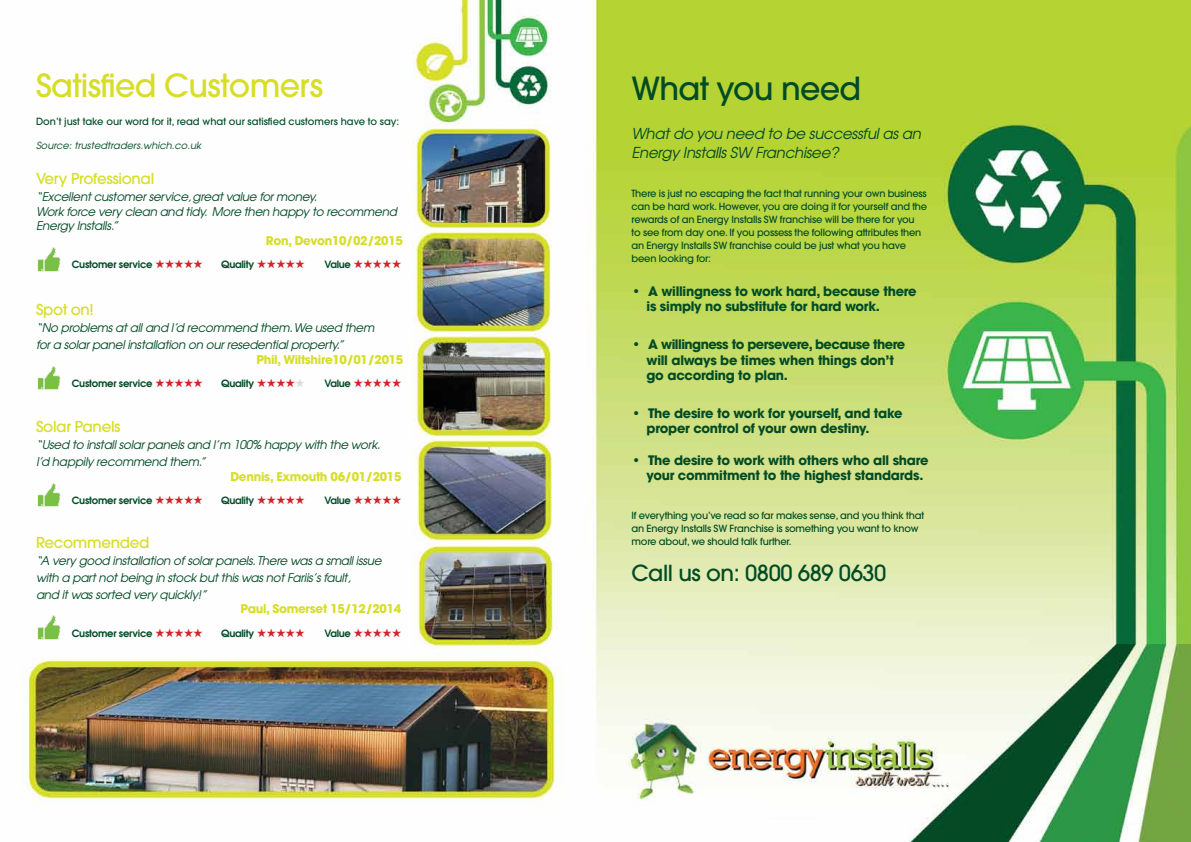
<style>
.page{position:relative;width:1191px;height:842px;background:#fff}
.page>*{position:absolute;margin:0;border:0;box-sizing:border-box;transform-origin:0 0}
.t1{font:500 31.7px "Avant Garde";letter-spacing:-.02em;color:#d6de25}
.t2{font:500 31.7px "Avant Garde";letter-spacing:-.02em;color:#014b25}
.t3{font:500 22px "Avant Garde";letter-spacing:-.02em;color:#014b25}
.t4{font:italic 15px/19px "Avant Garde";letter-spacing:-.02em;color:#014b25}
.t5{font:500 15px "Avant Garde";letter-spacing:-.02em;color:#d6de25}
.t6{font:700 13px/15.6px "Avant Garde";letter-spacing:-.02em;color:#014b25}
.t7{font:italic 12px/17px "Avant Garde";letter-spacing:-.025em;color:#024b26}
.t8{font:700 12px "Avant Garde";letter-spacing:-.025em;color:#d6de29}
.t9{font:600 10px "Avant Garde";letter-spacing:-.025em;color:#024b26}
.t10{font:500 9.9px/13px "Avant Garde";letter-spacing:-.02em;color:#014b25}
.t11{font:500 9.9px "Avant Garde";color:#024b26}
.t12{font:italic 9.9px "Avant Garde";color:#024b26}
.s1{color:#d2232a}
.s2{color:#dadbdc}
</style>
<div class="page">
<img style="left:21px;top:0;width:1170px;height:842px">
<img style="left:33px;top:245px;width:32px;height:31px">
<img style="left:33px;top:363px;width:32px;height:32px">
<img style="left:33px;top:480px;width:32px;height:32px">
<img style="left:33px;top:613px;width:32px;height:31px">
<h1 class="t1" style="left:36px;top:66px;width:288px">Satisfied Customers</h1>
<p class="t11" style="left:36px;top:116px;width:365px">Don’t just take our word for it, read what our satisfied customers have to say:</p>
<p class="t12" style="left:36px;top:140px;width:166px">Source: trustedtraders.which.co.uk</p>
<p class="t5" style="left:36px;top:170px;width:120px">Very Professional</p>
<p class="t7" style="left:36px;top:190px;width:362px;line-height:14.4px">“Excellent customer service, great value for money.<br>Work force very clean and tidy. More then happy to recommend<br>Energy Installs.”</p>
<p class="t8" style="left:266px;top:232px;width:139px">Ron, Devon10/02/2015</p>
<p class="t9" style="left:72px;top:258px;width:133px">Customer service <span class="s1">★</span> <span class="s1">★</span> <span class="s1">★</span> <span class="s1">★</span> <span class="s1">★</span></p>
<p class="t9" style="left:221px;top:258px;width:85px">Quality <span class="s1">★</span> <span class="s1">★</span> <span class="s1">★</span> <span class="s1">★</span> <span class="s1">★</span></p>
<p class="t9" style="left:324px;top:258px;width:78px">Value <span class="s1">★</span> <span class="s1">★</span> <span class="s1">★</span> <span class="s1">★</span> <span class="s1">★</span></p>
<p class="t5" style="left:36px;top:300px;width:59px">Spot on!</p>
<p class="t7" style="left:36px;top:319px;width:340px">“No problems at all and I’d recommend them. We used them for a solar panel installation on our resedential property.”</p>
<p class="t8" style="left:256px;top:351px;width:148px">Phil, Wiltshire10/01/2015</p>
<p class="t9" style="left:72px;top:377px;width:133px">Customer service <span class="s1">★</span> <span class="s1">★</span> <span class="s1">★</span> <span class="s1">★</span> <span class="s1">★</span></p>
<p class="t9" style="left:221px;top:377px;width:85px">Quality <span class="s1">★</span> <span class="s1">★</span> <span class="s1">★</span> <span class="s1">★</span> <span class="s2">★</span></p>
<p class="t9" style="left:324px;top:377px;width:78px">Value <span class="s1">★</span> <span class="s1">★</span> <span class="s1">★</span> <span class="s1">★</span> <span class="s1">★</span></p>
<p class="t5" style="left:36px;top:418px;width:86px">Solar Panels</p>
<p class="t7" style="left:36px;top:436px;width:346px">“Used to install solar panels and I’m 100% happy with the work.<br>I’d happily recommend them.”</p>
<p class="t8" style="left:230px;top:468px;width:173px">Dennis, Exmouth 06/01/2015</p>
<p class="t9" style="left:72px;top:494px;width:133px">Customer service <span class="s1">★</span> <span class="s1">★</span> <span class="s1">★</span> <span class="s1">★</span> <span class="s1">★</span></p>
<p class="t9" style="left:221px;top:494px;width:85px">Quality <span class="s1">★</span> <span class="s1">★</span> <span class="s1">★</span> <span class="s1">★</span> <span class="s1">★</span></p>
<p class="t9" style="left:324px;top:494px;width:78px">Value <span class="s1">★</span> <span class="s1">★</span> <span class="s1">★</span> <span class="s1">★</span> <span class="s1">★</span></p>
<p class="t5" style="left:36px;top:533px;width:115px">Recommended</p>
<p class="t7" style="left:36px;top:552px;width:347px">“A very good installation of solar panels. There was a small issue with a part not being in stock but this was not Fariis’s fault,<br>and it was sorted very quickly!”</p>
<p class="t8" style="left:241px;top:601px;width:162px">Paul, Somerset 15/12/2014</p>
<p class="t9" style="left:72px;top:626px;width:133px">Customer service <span class="s1">★</span> <span class="s1">★</span> <span class="s1">★</span> <span class="s1">★</span> <span class="s1">★</span></p>
<p class="t9" style="left:221px;top:626px;width:85px">Quality <span class="s1">★</span> <span class="s1">★</span> <span class="s1">★</span> <span class="s1">★</span> <span class="s1">★</span></p>
<p class="t9" style="left:324px;top:626px;width:78px">Value <span class="s1">★</span> <span class="s1">★</span> <span class="s1">★</span> <span class="s1">★</span> <span class="s1">★</span></p>
<h1 class="t2" style="left:631px;top:69px;width:231px">What you need</h1>
<p class="t4" style="left:631px;top:124px;width:291px">What do you need to be successful as an<br>Energy Installs SW Franchisee?</p>
<p class="t10" style="left:631px;top:187px;width:297px">There is just no escaping the fact that running your own business can be hard work. However, you are doing it for yourself and the rewards of an Energy Installs SW franchise will be there for you<br>to see from day one. If you possess the following attributes then an Energy Installs SW franchise could be just what you have been looking for:</p>
<p class="t6" style="left:646px;top:283px;width:271px;text-indent:-15px">• A willingness to work hard, because there is simply no substitute for hard work.</p>
<p class="t6" style="left:646px;top:336px;width:260px;text-indent:-15px">• A willingness to persevere, because there will always be times when things don’t go according to plan.</p>
<p class="t6" style="left:646px;top:405px;width:257px;text-indent:-15px">• The desire to work for yourself, and take proper control of your own destiny.</p>
<p class="t6" style="left:646px;top:452px;width:283px;text-indent:-15px">• The desire to work with others who all share your commitment to the highest standards.</p>
<p class="t10" style="left:631px;top:509px;width:294px">If everything you’ve read so far makes sense, and you think that an Energy Installs SW Franchise is something you want to know more about, we should talk further.</p>
<h2 class="t3" style="left:631px;top:560px;width:256px">Call us on: 0800 689 0630</h2>
</div>
